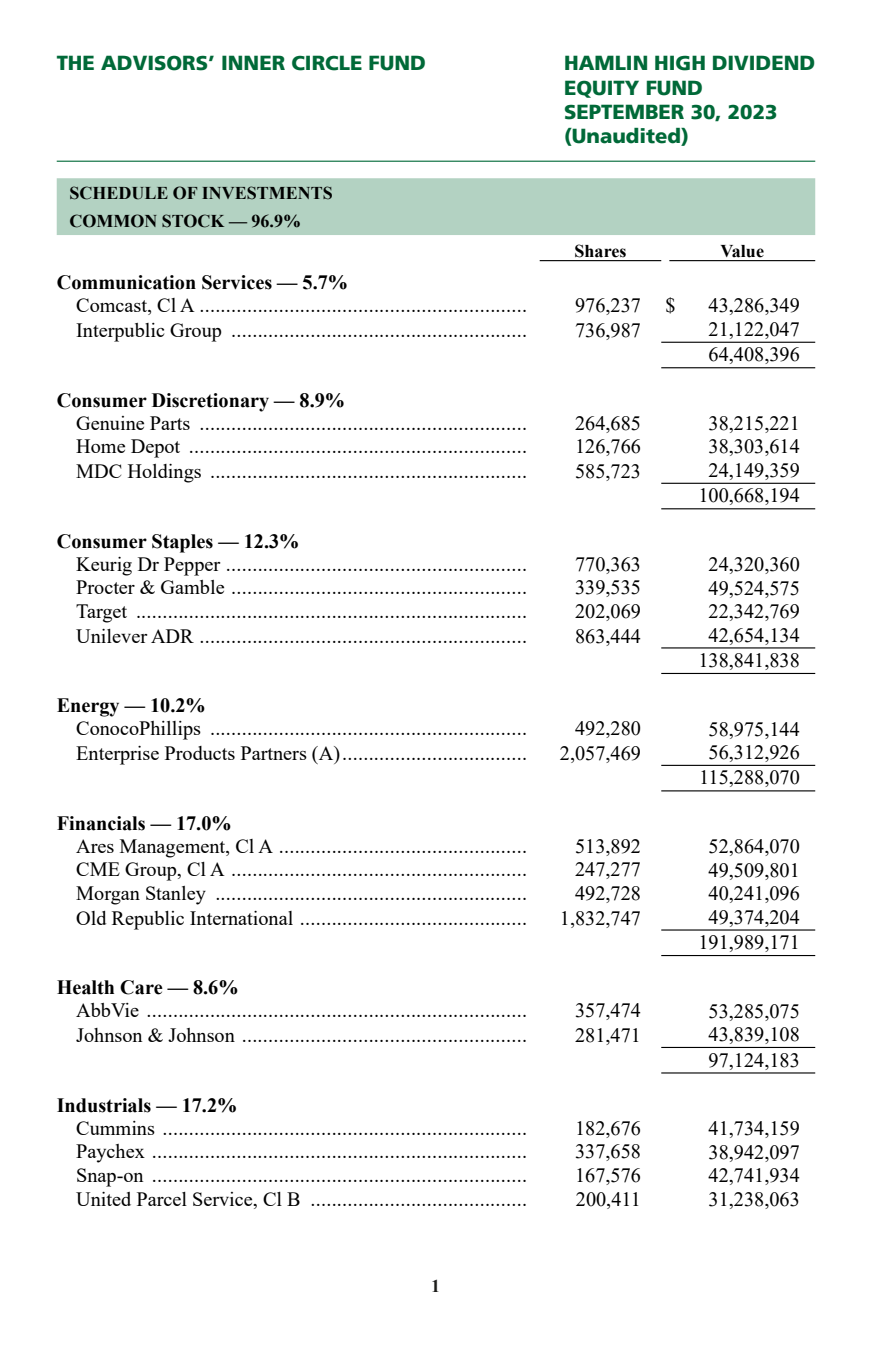
<style>
.page{position:relative;width:872px;height:1358px;background:#fff}
.page>*{position:absolute;margin:0;border:0;box-sizing:border-box;transform-origin:0 0}
.ID0EIGAC{font:20.25px "Times New Roman";color:#000}
.ID0EYLAC{font:20.25px "Times New Roman";color:#000}
.ID0ECJAC{font:20.25px "Times New Roman";color:#000}
.ID0E3HAC{font:20.25px "Times New Roman";color:#000}
.ID0EQDAC{font:700 20.25px "Times New Roman";color:#000}
.t1{font:900 20.25px/24.3px "Frutiger LT";color:#006938}
.ID0EED{font:700 18px "Times New Roman";color:#000}
.ID0E2E{font:700 18px "Times New Roman";color:#000}
.ID0EDAAC{font:700 18px "Times New Roman";color:#000}
.t2{font:700 18px "Times New Roman";color:#1d1d1b}
</style>
<div class="page">
<hr style="left:57px;top:161px;width:758px;height:1px;background:#006938">
<div style="left:57px;top:178px;width:758px;height:57px;background:#b3d2c2"></div>
<hr style="left:661px;top:342px;width:154px;height:1px;background:#000">
<hr style="left:661px;top:367px;width:154px;height:1px;background:#000">
<hr style="left:661px;top:483px;width:154px;height:1px;background:#000">
<hr style="left:661px;top:508px;width:154px;height:1px;background:#000">
<hr style="left:661px;top:647px;width:154px;height:1px;background:#000">
<hr style="left:661px;top:673px;width:154px;height:1px;background:#000">
<hr style="left:661px;top:765px;width:154px;height:1px;background:#000">
<hr style="left:661px;top:790px;width:154px;height:1px;background:#000">
<hr style="left:661px;top:929px;width:154px;height:1px;background:#000">
<hr style="left:661px;top:955px;width:154px;height:1px;background:#000">
<hr style="left:661px;top:1047px;width:154px;height:1px;background:#000">
<hr style="left:661px;top:1072px;width:154px;height:1px;background:#000">
<hr style="left:539px;top:260px;width:122px;height:1px;background:#000">
<hr style="left:669px;top:260px;width:146px;height:1px;background:#000">
<p class="t1" style="left:57px;top:51px;width:371px">THE ADVISORS’ INNER CIRCLE FUND</p>
<p class="ID0EED" style="left:69px;top:179px;width:265px">SCHEDULE OF INVESTMENTS</p>
<p class="ID0E2E" style="left:69px;top:208px;width:233px">COMMON STOCK — 96.9%</p>
<p class="t1" style="left:564px;top:51px;width:253px">HAMLIN HIGH DIVIDEND<br>EQUITY FUND<br>SEPTEMBER 30, 2023 (Unaudited)</p>
<p class="ID0EDAAC" style="left:574px;top:238px;width:53px">Shares</p>
<p class="ID0EDAAC" style="left:720px;top:238px;width:45px">Value</p>
<p class="ID0EQDAC" style="left:57px;top:268px;width:293px">Communication Services — 5.7%</p>
<p class="ID0EIGAC" style="left:76px;top:291px;width:452px">Comcast, Cl A ..............................................................</p>
<p class="ID0E3HAC" style="left:575px;top:291px;width:67px">976,237</p>
<p class="ID0ECJAC" style="left:665px;top:291px;width:12px">$</p>
<p class="ID0ECJAC" style="left:708px;top:291px;width:93px">43,286,349</p>
<p class="ID0EYLAC" style="left:76px;top:316px;width:452px">Interpublic Group ........................................................</p>
<p class="ID0E3HAC" style="left:575px;top:316px;width:67px">736,987</p>
<p class="ID0ECJAC" style="left:708px;top:315px;width:93px">21,122,047</p>
<p class="ID0ECJAC" style="left:708px;top:340px;width:93px">64,408,396</p>
<p class="ID0EQDAC" style="left:57px;top:385px;width:290px">Consumer Discretionary — 8.9%</p>
<p class="ID0EIGAC" style="left:76px;top:408px;width:452px">Genuine Parts ..............................................................</p>
<p class="ID0E3HAC" style="left:575px;top:408px;width:67px">264,685</p>
<p class="ID0ECJAC" style="left:708px;top:409px;width:93px">38,215,221</p>
<p class="ID0EIGAC" style="left:76px;top:432px;width:452px">Home Depot ................................................................</p>
<p class="ID0E3HAC" style="left:575px;top:432px;width:67px">126,766</p>
<p class="ID0ECJAC" style="left:708px;top:432px;width:93px">38,303,614</p>
<p class="ID0EYLAC" style="left:76px;top:457px;width:452px">MDC Holdings ............................................................</p>
<p class="ID0E3HAC" style="left:575px;top:457px;width:67px">585,723</p>
<p class="ID0ECJAC" style="left:708px;top:456px;width:93px">24,149,359</p>
<p class="ID0ECJAC" style="left:698px;top:481px;width:103px">100,668,194</p>
<p class="ID0EQDAC" style="left:57px;top:526px;width:244px">Consumer Staples — 12.3%</p>
<p class="ID0EIGAC" style="left:76px;top:549px;width:452px">Keurig Dr Pepper .........................................................</p>
<p class="ID0E3HAC" style="left:575px;top:549px;width:67px">770,363</p>
<p class="ID0ECJAC" style="left:708px;top:550px;width:93px">24,320,360</p>
<p class="ID0EIGAC" style="left:76px;top:573px;width:452px">Procter &amp; Gamble ........................................................</p>
<p class="ID0E3HAC" style="left:575px;top:573px;width:67px">339,535</p>
<p class="ID0ECJAC" style="left:708px;top:573px;width:93px">49,524,575</p>
<p class="ID0EIGAC" style="left:76px;top:597px;width:452px">Target ..........................................................................</p>
<p class="ID0E3HAC" style="left:575px;top:597px;width:67px">202,069</p>
<p class="ID0ECJAC" style="left:708px;top:597px;width:93px">22,342,769</p>
<p class="ID0EYLAC" style="left:76px;top:622px;width:452px">Unilever ADR ..............................................................</p>
<p class="ID0E3HAC" style="left:575px;top:622px;width:67px">863,444</p>
<p class="ID0ECJAC" style="left:708px;top:620px;width:93px">42,654,134</p>
<p class="ID0ECJAC" style="left:698px;top:646px;width:103px">138,841,838</p>
<p class="ID0EQDAC" style="left:57px;top:691px;width:151px">Energy — 10.2%</p>
<p class="ID0EIGAC" style="left:76px;top:714px;width:452px">ConocoPhillips ............................................................</p>
<p class="ID0E3HAC" style="left:575px;top:714px;width:67px">492,280</p>
<p class="ID0ECJAC" style="left:708px;top:714px;width:93px">58,975,144</p>
<p class="ID0EYLAC" style="left:76px;top:739px;width:452px">Enterprise Products Partners (A)...................................</p>
<p class="ID0E3HAC" style="left:560px;top:739px;width:82px">2,057,469</p>
<p class="ID0ECJAC" style="left:708px;top:738px;width:93px">56,312,926</p>
<p class="ID0ECJAC" style="left:699px;top:763px;width:102px">115,288,070</p>
<p class="ID0EQDAC" style="left:57px;top:808px;width:176px">Financials — 17.0%</p>
<p class="ID0EIGAC" style="left:76px;top:831px;width:452px">Ares Management, Cl A ...............................................</p>
<p class="ID0E3HAC" style="left:575px;top:831px;width:67px">513,892</p>
<p class="ID0ECJAC" style="left:708px;top:832px;width:93px">52,864,070</p>
<p class="ID0EIGAC" style="left:76px;top:855px;width:452px">CME Group, Cl A ........................................................</p>
<p class="ID0E3HAC" style="left:575px;top:855px;width:67px">247,277</p>
<p class="ID0ECJAC" style="left:708px;top:855px;width:93px">49,509,801</p>
<p class="ID0EIGAC" style="left:76px;top:879px;width:452px">Morgan Stanley ...........................................................</p>
<p class="ID0E3HAC" style="left:575px;top:879px;width:67px">492,728</p>
<p class="ID0ECJAC" style="left:708px;top:879px;width:93px">40,241,096</p>
<p class="ID0EYLAC" style="left:76px;top:904px;width:452px">Old Republic International ...........................................</p>
<p class="ID0E3HAC" style="left:560px;top:904px;width:82px">1,832,747</p>
<p class="ID0ECJAC" style="left:708px;top:902px;width:93px">49,374,204</p>
<p class="ID0ECJAC" style="left:698px;top:928px;width:103px">191,989,171</p>
<p class="ID0EQDAC" style="left:57px;top:973px;width:183px">Health Care — 8.6%</p>
<p class="ID0EIGAC" style="left:76px;top:996px;width:452px">AbbVie ........................................................................</p>
<p class="ID0E3HAC" style="left:575px;top:996px;width:67px">357,474</p>
<p class="ID0ECJAC" style="left:708px;top:996px;width:93px">53,285,075</p>
<p class="ID0EYLAC" style="left:76px;top:1021px;width:452px">Johnson &amp; Johnson ......................................................</p>
<p class="ID0E3HAC" style="left:575px;top:1021px;width:67px">281,471</p>
<p class="ID0ECJAC" style="left:708px;top:1020px;width:93px">43,839,108</p>
<p class="ID0ECJAC" style="left:708px;top:1045px;width:93px">97,124,183</p>
<p class="ID0EQDAC" style="left:57px;top:1090px;width:182px">Industrials — 17.2%</p>
<p class="ID0EIGAC" style="left:76px;top:1113px;width:452px">Cummins .....................................................................</p>
<p class="ID0E3HAC" style="left:575px;top:1113px;width:67px">182,676</p>
<p class="ID0ECJAC" style="left:708px;top:1114px;width:93px">41,734,159</p>
<p class="ID0EIGAC" style="left:76px;top:1137px;width:452px">Paychex .......................................................................</p>
<p class="ID0E3HAC" style="left:575px;top:1137px;width:67px">337,658</p>
<p class="ID0ECJAC" style="left:708px;top:1137px;width:93px">38,942,097</p>
<p class="ID0EIGAC" style="left:76px;top:1161px;width:452px">Snap-on .......................................................................</p>
<p class="ID0E3HAC" style="left:575px;top:1161px;width:67px">167,576</p>
<p class="ID0ECJAC" style="left:708px;top:1161px;width:93px">42,741,934</p>
<p class="ID0EIGAC" style="left:76px;top:1184px;width:452px">United Parcel Service, Cl B .........................................</p>
<p class="ID0E3HAC" style="left:576px;top:1184px;width:67px">200,411</p>
<p class="ID0ECJAC" style="left:708px;top:1184px;width:93px">31,238,063</p>
<p class="t2" style="left:431px;top:1273px;width:10px">1</p>
</div>
